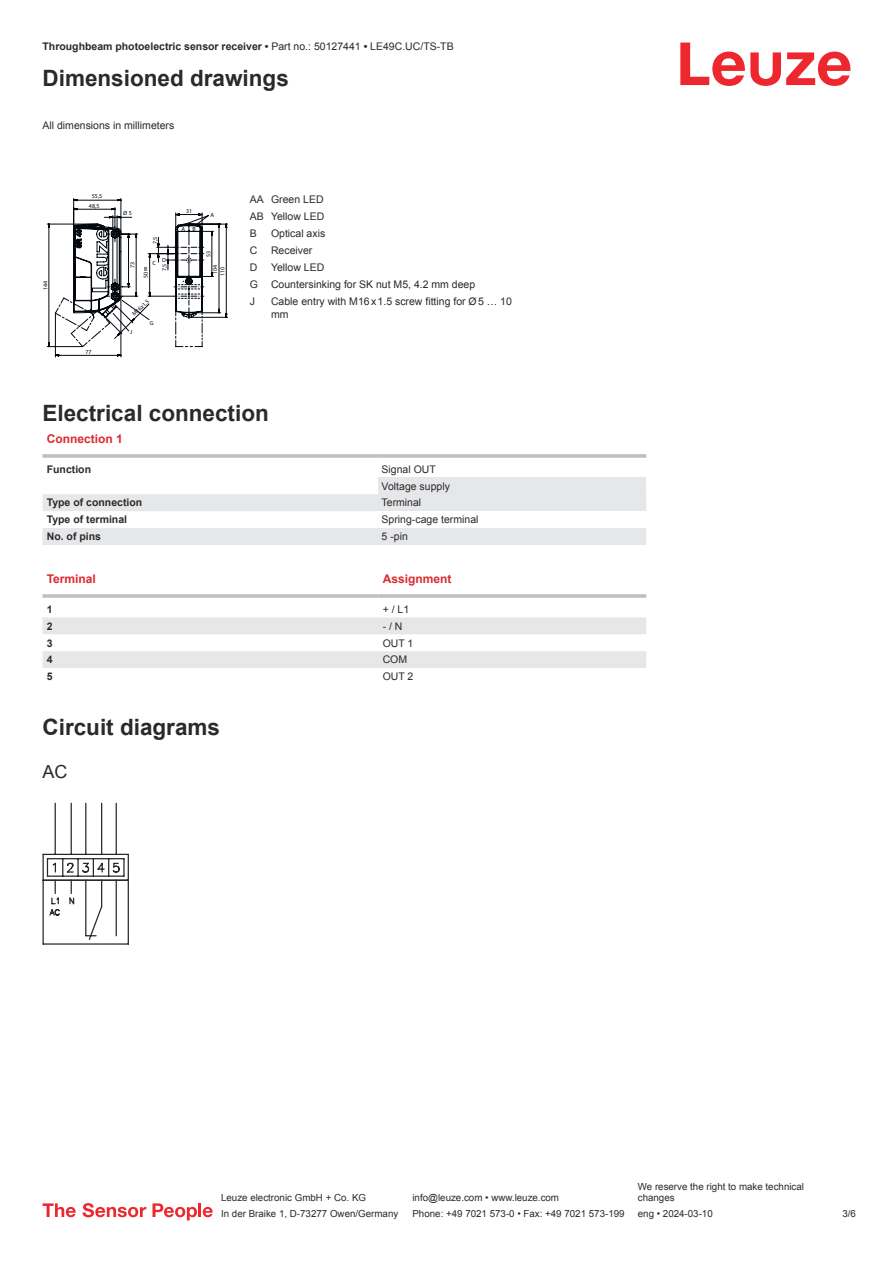
<style>
.page{position:relative;width:893px;height:1263px;background:#fff}
.page>*{position:absolute;margin:0;border:0;box-sizing:border-box;transform-origin:0 0}
.t1{font:700 22.5px "Arial";color:#2b292a}
.t2{font:18px "Arial";color:#2b292a}
.t3{font:700 12px "Arial";color:#db2a30}
.t4{font:10.5px/17px "Arial";color:#2b292a}
.t5{font:700 10.5px "Arial";color:#2b292a}
.t6{font:9.75px/11.7px "Arial";color:#2b292a}
.t7{font:6px/9.4px "Myriad Pro";color:#03080e;text-align:center}
.s1{font-weight:400}
</style>
<div class="page">
<svg style="left:680px;top:43px;width:170px;height:43px"></svg>
<svg style="left:43px;top:494px;width:335px;height:51px"></svg>
<svg style="left:43px;top:454px;width:335px;height:4px"></svg>
<hr style="left:378px;top:454px;width:268px;height:4px;background:#c6c8c9">
<div style="left:378px;top:477px;width:268px;height:17px;background:#e6e7e9"></div>
<div style="left:378px;top:494px;width:268px;height:17px;background:#e6e7e9"></div>
<div style="left:378px;top:528px;width:268px;height:17px;background:#e6e7e9"></div>
<svg style="left:43px;top:617px;width:603px;height:51px"></svg>
<hr style="left:43px;top:594px;width:335px;height:4px;background:#bdbfc1">
<hr style="left:378px;top:594px;width:268px;height:4px;background:#c9cbcc">
<svg style="left:43px;top:1203px;width:33px;height:14px"></svg>
<svg style="left:83px;top:1203px;width:63px;height:14px"></svg>
<svg style="left:153px;top:1203px;width:44px;height:17px"></svg>
<hr style="left:198px;top:1203px;width:3px;height:14px;background:#ed272d">
<svg style="left:203px;top:1207px;width:10px;height:10px"></svg>
<svg style="left:47px;top:198px;width:181px;height:159px"></svg>
<svg style="left:43px;top:803px;width:86px;height:142px"></svg>
<p class="t5" style="left:43px;top:43px;width:413px">Throughbeam photoelectric sensor receiver • <span class="s1">Part no.: 50127441</span> • <span class="s1">LE49C.UC/TS-TB</span></p>
<h1 class="t1" style="left:43px;top:70px;width:248px">Dimensioned drawings</h1>
<p class="t4" style="left:43px;top:117px;width:133px">All dimensions in millimeters</p>
<p class="t7" style="left:41px;top:290px;width:11px;rotate:-90deg">144</p>
<p class="t7" style="left:89px;top:192px;width:15px">55,5<br>48,5</p>
<p class="t7" style="left:85px;top:347px;width:8px">77</p>
<p class="t7" style="left:123px;top:209px;width:10px">Ø 5</p>
<p class="t7" style="left:186px;top:207px;width:8px">31</p>
<p class="t7" style="left:182px;top:224px;width:16px">A B</p>
<p class="t7" style="left:151px;top:244px;width:9px;rotate:-90deg">7,5</p>
<p class="t7" style="left:152px;top:257px;width:15px">C D</p>
<p class="t7" style="left:128px;top:268px;width:8px;rotate:-90deg">73</p>
<p class="t7" style="left:130px;top:312px;width:23px;rotate:-44deg">M16x1,5</p>
<p class="t7" style="left:130px;top:327px;width:4px">J</p>
<p class="t7" style="left:160px;top:271px;width:9px;rotate:-90deg">7,5</p>
<p class="t7" style="left:144px;top:264px;width:5px">B</p>
<p class="t7" style="left:141px;top:278px;width:8px;rotate:-90deg">50</p>
<p class="t7" style="left:150px;top:318px;width:5px">G</p>
<p class="t7" style="left:211px;top:211px;width:5px">A</p>
<p class="t7" style="left:204px;top:257px;width:8px;rotate:-90deg">53</p>
<p class="t7" style="left:212px;top:276px;width:13px;line-height:7.4px;rotate:-90deg">104<br>110</p>
<p class="t4" style="left:250px;top:192px;width:76px;text-align:justify">AA Green LED AB Yellow LED B</p>
<p class="t4" style="left:271px;top:226px;width:56px">Optical axis</p>
<p class="t4" style="left:250px;top:243px;width:9px">C</p>
<p class="t4" style="left:271px;top:243px;width:43px">Receiver</p>
<p class="t4" style="left:250px;top:260px;width:9px">D</p>
<p class="t4" style="left:250px;top:260px;width:227px;text-indent:21px">Yellow LED<br>G Countersinking for SK nut M5, 4.2 mm deep<br>J</p>
<p class="t4" style="left:271px;top:296px;width:242px;line-height:12.6px">Cable entry with M16 x 1.5 screw fitting for Ø 5 … 10 mm</p>
<h1 class="t1" style="left:43px;top:405px;width:228px">Electrical connection</h1>
<p class="t3" style="left:47px;top:435px;width:78px">Connection 1</p>
<p class="t5" style="left:47px;top:465px;width:46px">Function</p>
<p class="t4" style="left:382px;top:461px;width:70px">Signal OUT<br>Voltage supply</p>
<p class="t5" style="left:47px;top:499px;width:97px">Type of connection</p>
<p class="t4" style="left:382px;top:495px;width:41px">Terminal</p>
<p class="t5" style="left:47px;top:516px;width:82px">Type of terminal</p>
<p class="t4" style="left:382px;top:512px;width:98px">Spring-cage terminal</p>
<p class="t5" style="left:47px;top:533px;width:56px">No. of pins</p>
<p class="t4" style="left:382px;top:529px;width:28px">5 -pin</p>
<p class="t3" style="left:47px;top:575px;width:51px">Terminal</p>
<p class="t3" style="left:383px;top:575px;width:70px">Assignment</p>
<p class="t5" style="left:47px;top:605px;width:7px">1</p>
<p class="t4" style="left:383px;top:601px;width:28px">+ / L1</p>
<p class="t5" style="left:47px;top:622px;width:7px">2</p>
<p class="t4" style="left:383px;top:618px;width:21px">- / N</p>
<p class="t5" style="left:47px;top:639px;width:7px">3</p>
<p class="t4" style="left:383px;top:635px;width:32px">OUT 1</p>
<p class="t5" style="left:47px;top:656px;width:7px">4</p>
<p class="t4" style="left:383px;top:652px;width:26px">COM</p>
<p class="t5" style="left:47px;top:673px;width:7px">5</p>
<p class="t4" style="left:383px;top:669px;width:32px">OUT 2</p>
<h1 class="t1" style="left:43px;top:719px;width:179px">Circuit diagrams</h1>
<h2 class="t2" style="left:43px;top:764px;width:27px">AC</h2>
<p class="t6" style="left:221px;top:1193px;width:146px">Leuze electronic GmbH + Co. KG</p>
<p class="t6" style="left:412px;top:1193px;width:148px">info@leuze.com • www.leuze.com</p>
<p class="t6" style="left:638px;top:1181px;width:168px">We reserve the right to make technical changes</p>
<p class="t6" style="left:221px;top:1208px;width:179px">In der Braike 1, D-73277 Owen/Germany</p>
<p class="t6" style="left:412px;top:1208px;width:214px">Phone: +49 7021 573-0 • Fax: +49 7021 573-199</p>
<p class="t6" style="left:638px;top:1208px;width:76px">eng • 2024-03-10</p>
<p class="t6" style="left:842px;top:1209px;width:15px">3 /6</p>
</div>
